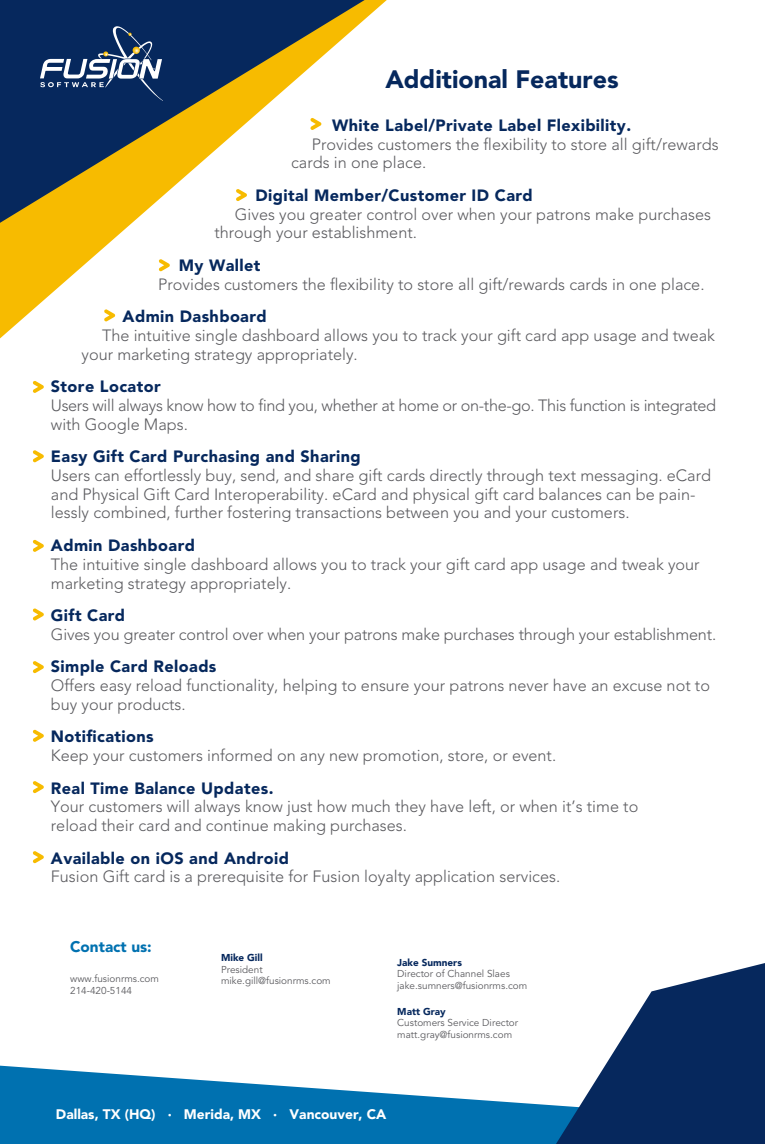
<style>
.page{position:relative;width:765px;height:1144px;background:#fff}
.page>*{position:absolute;margin:0;border:0;box-sizing:border-box;transform-origin:0 0}
.t1{font:900 25px "Avenir LT Std";color:#06285d}
.t2{font:300 16.25px/18.8px "Avenir LT Std";color:#5b5b5f}
.t3{font:900 16.25px "Avenir LT Std";letter-spacing:.025em;color:#06285d}
.t4{font:300 16.25px/18.8px "Avenir LT Std";letter-spacing:-.02em;color:#5b5b5f}
.t5{font:900 15.38px "Avenir LT Std";color:#0071b0}
.t6{font:900 13.75px "Avenir LT Std";color:#fff}
.t7{font:10px/11.5px "Avenir LT Std";color:#5b5b5f}
.t8{font:900 10px "Avenir LT Std";color:#06285d}
</style>
<div class="page">
<svg style="left:33px;top:381px;width:11px;height:12px"></svg>
<svg style="left:33px;top:450px;width:11px;height:12px"></svg>
<svg style="left:33px;top:539px;width:11px;height:13px"></svg>
<svg style="left:33px;top:608px;width:11px;height:12px"></svg>
<svg style="left:33px;top:661px;width:11px;height:12px"></svg>
<svg style="left:33px;top:729px;width:11px;height:12px"></svg>
<svg style="left:33px;top:781px;width:11px;height:12px"></svg>
<svg style="left:33px;top:851px;width:11px;height:12px"></svg>
<svg style="left:0;top:0;width:387px;height:338px"></svg>
<svg style="left:0;top:0;width:365px;height:223px"></svg>
<svg style="left:40px;top:26px;width:123px;height:75px;background:#324d78"></svg>
<svg style="left:0;top:1065px;width:556px;height:78px;fill:#0071b0"></svg>
<svg style="left:556px;top:963px;width:209px;height:180px;fill:#06285d"></svg>
<h1 class="t1" style="left:385px;top:64px;width:235px">Additional Features</h1>
<p class="t3" style="left:332px;top:115px;width:300px">White Label/Private Label Flexibility.</p>
<p class="t2" style="left:291px;top:135px;width:429px;text-indent:21px">Provides customers the flexibility to store all gift/rewards cards in one place.</p>
<p class="t3" style="left:256px;top:185px;width:279px">Digital Member/Customer ID Card</p>
<p class="t2" style="left:214px;top:205px;width:498px;text-indent:21px">Gives you greater control over when your patrons make purchases through your establishment.</p>
<p class="t3" style="left:179px;top:255px;width:83px">My Wallet</p>
<p class="t2" style="left:158px;top:275px;width:548px">Provides customers the flexibility to store all gift/rewards cards in one place.</p>
<p class="t3" style="left:123px;top:306px;width:146px">Admin Dashboard</p>
<p class="t2" style="left:81px;top:326px;width:635px;text-indent:21px">The intuitive single dashboard allows you to track your gift card app usage and tweak your marketing strategy appropriately.</p>
<p class="t3" style="left:51px;top:376px;width:111px">Store Locator</p>
<p class="t4" style="left:51px;top:396px;width:667px">Users will always know how to find you, whether at home or on-the-go. This function is integrated with Google Maps.</p>
<p class="t3" style="left:51px;top:446px;width:311px">Easy Gift Card Purchasing and Sharing</p>
<p class="t2" style="left:51px;top:466px;width:662px">Users can effortlessly buy, send, and share gift cards directly through text messaging. eCard and Physical Gift Card Interoperability. eCard and physical gift card balances can be pain&shy;lessly combined, further fostering transactions between you and your customers.</p>
<p class="t3" style="left:51px;top:535px;width:146px">Admin Dashboard</p>
<p class="t2" style="left:51px;top:555px;width:650px">The intuitive single dashboard allows you to track your gift card app usage and tweak your marketing strategy appropriately.</p>
<p class="t3" style="left:51px;top:605px;width:76px">Gift Card</p>
<p class="t2" style="left:51px;top:625px;width:667px">Gives you greater control over when your patrons make purchases through your establishment.</p>
<p class="t3" style="left:51px;top:656px;width:167px">Simple Card Reloads</p>
<p class="t2" style="left:51px;top:676px;width:661px">Offers easy reload functionality, helping to ensure your patrons never have an excuse not to buy your products.</p>
<p class="t3" style="left:51px;top:726px;width:104px">Notifications</p>
<p class="t2" style="left:51px;top:746px;width:507px">Keep your customers informed on any new promotion, store, or event.</p>
<p class="t3" style="left:51px;top:778px;width:224px">Real Time Balance Updates.</p>
<p class="t2" style="left:51px;top:797px;width:589px">Your customers will always know just how much they have left, or when it’s time to reload their card and continue making purchases.</p>
<p class="t3" style="left:51px;top:848px;width:240px">Available on iOS and Android</p>
<p class="t2" style="left:51px;top:867px;width:511px">Fusion Gift card is a prerequisite for Fusion loyalty application services.</p>
<p class="t5" style="left:70px;top:937px;width:83px">Contact us:</p>
<p class="t7" style="left:70px;top:973px;width:90px">www.fusionrms.com<br>214-420-5144</p>
<p class="t8" style="left:221px;top:951px;width:43px">Mike Gill</p>
<p class="t7" style="left:221px;top:964px;width:111px">President mike.gill@fusionrms.com</p>
<p class="t8" style="left:397px;top:956px;width:66px">Jake Sumners</p>
<p class="t7" style="left:397px;top:968px;width:132px">Director of Channel Slaes jake.sumners@fusionrms.com</p>
<p class="t8" style="left:397px;top:1005px;width:50px">Matt Gray</p>
<p class="t7" style="left:397px;top:1017px;width:122px">Customers Service Director matt.gray@fusionrms.com</p>
<p class="t6" style="left:56px;top:1105px;width:332px">Dallas, TX (HQ) · Merida, MX · Vancouver, CA</p>
</div>
